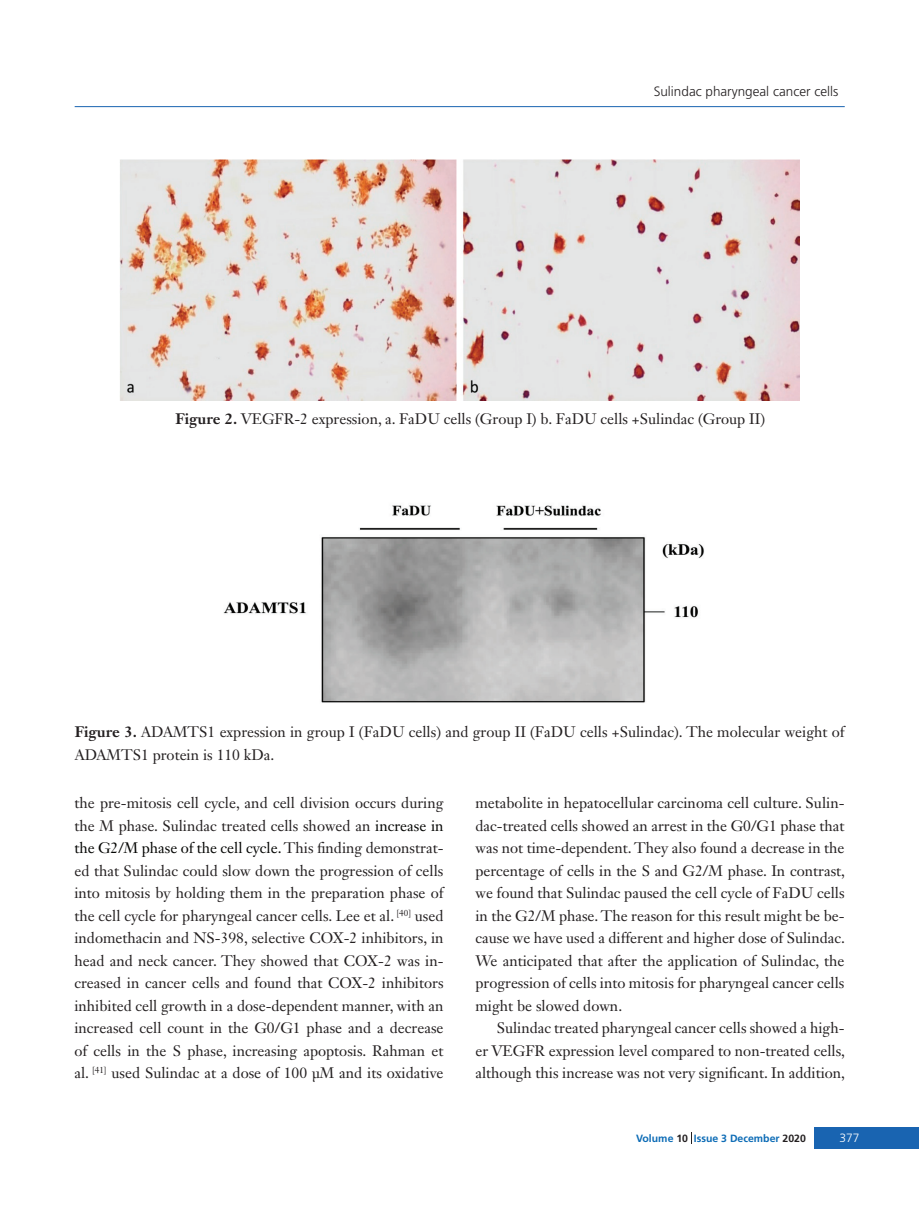
<style>
.page{position:relative;width:919px;height:1217px;background:#fff}
.page>*{position:absolute;margin:0;border:0;box-sizing:border-box;transform-origin:0 0}
.t1{font:15px/22.5px "Janson Text LT Std";color:#231f20;text-align:justify}
.t2{font:13.5px "Frutiger Light Nr Tr";color:#231f20}
.t3{font:12px "Frutiger Light Nr Tr";color:#fff}
.t4{font:10.5px "Frutiger Bold Tr";color:#0d6cb6}
.s1{font-weight:700}
.s2{color:#040503}
.s3{color:#231f20}
</style>
<div class="page">
<hr style="left:75px;top:106px;width:769px;height:1px;background:#1964b1">
<div style="left:814px;top:1127px;width:104px;height:21px;background:#1964b1"></div>
<img style="left:120px;top:159px;width:679px;height:241px">
<img style="left:223px;top:505px;width:481px;height:198px">
<p class="t2" style="left:653px;top:83px;width:186px">Sulindac pharyngeal cancer cells</p>
<p class="t1" style="left:175px;top:407px;width:591px"><span class="s1">Figure 2.</span> VEGFR-2 expression, a. FaDU cells (Group I) b. FaDU cells +Sulindac (Group II)</p>
<p class="t1" style="left:75px;top:720px;width:771px"><span class="s1">Figure 3.</span> ADAMTS1 expression in group I (FaDU cells) and group II (FaDU cells +Sulindac). The molecular weight of<br>ADAMTS1 protein is 110 kDa.</p>
<p class="t1" style="left:74px;top:791px;width:370px">the pre-mitosis cell cycle, and cell division occurs during the M phase. Sulindac treated cells showed an <span class="s2">increase in the G2/M phase of the cell cycle.</span> This finding demonstrat&shy;ed that Sulindac could slow down the progression of cells into mitosis by holding them in the preparation phase of the cell cycle for pharyngeal cancer cells. Lee et al. <sup>[40]</sup> used indomethacin and NS-398, selective COX-2 inhibitors, in head and neck cancer. They showed that COX-2 was in&shy;creased in cancer cells and found that COX-2 inhibitors inhibited cell growth in a dose-dependent manner, with an increased cell count in the G0/G1 phase and a decrease of cells in the S phase, increasing apoptosis. Rahman et al. <sup>[41]</sup> used Sulindac at a dose of 100 µM and its oxidative</p>
<p class="t1" style="left:475px;top:791px;width:371px">metabolite in hepatocellular carcinoma cell culture. Sulin&shy;dac-treated cells showed an arrest in the G0/G1 phase that was not time-dependent. They also found a decrease in the percentage of cells in the S and G2/M phase. In contrast, we found that Sulindac paused the cell cycle of FaDU cells in the G2/M phase. The reason for this result might be be&shy;cause we have used a different and higher dose of Sulindac.<br>We anticipated that after the application of Sulindac, the progression of cells into mitosis for pharyngeal cancer cells might be slowed down.</p>
<p class="t1" style="left:475px;top:1016px;width:371px;text-indent:21px">Sulindac treated pharyngeal cancer cells showed a high&shy;er VEGFR expression level compared to non-treated cells, although this increase was not very significant. In addition,</p>
<p class="t4" style="left:636px;top:1131px;width:171px">Volume <span class="s3">10</span> Issue 3 December <span class="s3">2020</span></p>
<p class="t3" style="left:839px;top:1131px;width:22px">377</p>
</div>
